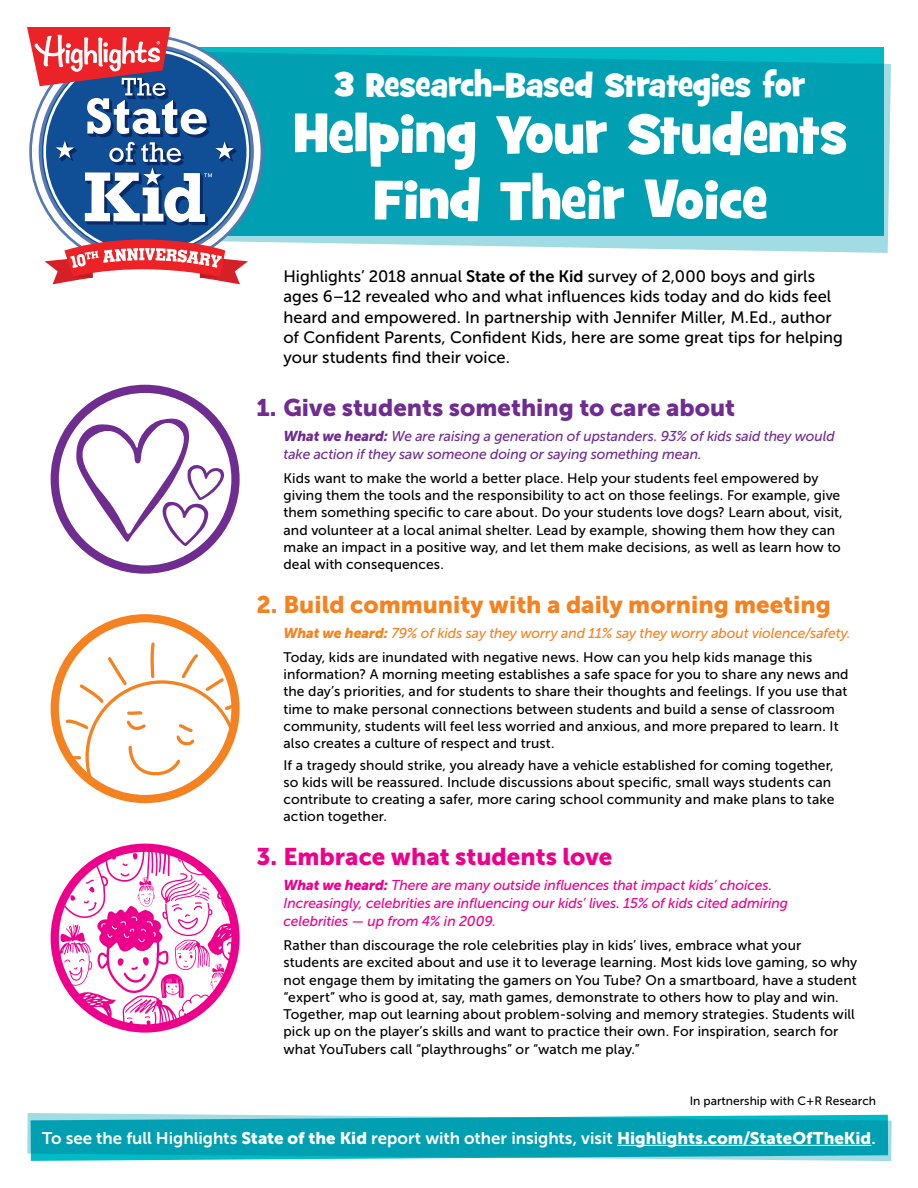
<style>
.page{position:relative;width:918px;height:1188px;background:#fff}
.page>*{position:absolute;margin:0;border:0;box-sizing:border-box;transform-origin:0 0}
.t1{font:55.5px/66px "Grilled Cheese BTN";color:#fff;text-align:center}
.t2{font:33px "Grilled Cheese BTN";color:#fff}
.t3{font:24px "Museo Sans 900";color:#f58220}
.t4{font:24px "Museo Sans 900";color:#6f2c91}
.t5{font:24px "Museo Sans 900";color:#ec008c}
.t6{font:16.8px "Museo Sans 700";color:#fff}
.t7{font:16.5px/20.2px "Museo Sans 500";color:#000}
.t8{font:italic 14.25px/18px "Museo Sans 500";letter-spacing:-.005em;color:#ec008c}
.t9{font:italic 14.25px/18px "Museo Sans 500";letter-spacing:-.005em;color:#6f2c91}
.t10{font:italic 14.25px "Museo Sans 500";letter-spacing:-.005em;color:#f58220}
.t11{font:13.8px/17.2px "Museo Sans 500";letter-spacing:.01em;color:#000}
.t12{font:12px "Museo Sans 500";color:#000}
.s1{font-family:"Museo Sans 700"}
.s2{font-family:"Museo Sans 900"}
</style>
<div class="page">
<svg style="left:55px;top:848px;width:181px;height:180px"></svg>
<div style="left:51px;top:844px;width:189px;height:189px;border:8px solid #ec008c;border-radius:50%"></div>
<svg style="left:55px;top:618px;width:181px;height:181px"></svg>
<svg style="left:57px;top:640px;width:179px;height:159px"></svg>
<div style="left:51px;top:614px;width:189px;height:189px;border:8px solid #f58220;border-radius:50%"></div>
<svg style="left:27px;top:1113px;width:865px;height:48px;background:#22adbd"></svg>
<svg style="left:248px;top:63px;width:643px;height:190px;fill:#a1dbe4"></svg>
<svg style="left:182px;top:47px;width:702px;height:189px;background:#02a1b2"></svg>
<svg style="left:55px;top:389px;width:181px;height:181px"></svg>
<svg style="left:74px;top:418px;width:151px;height:130px"></svg>
<div style="left:51px;top:385px;width:189px;height:189px;border:8px solid #6f2c91;border-radius:50%"></div>
<hr style="left:617px;top:1145px;width:254px;height:1px;background:#fff">
<svg style="left:27px;top:27px;width:221px;height:257px"></svg>
<h2 class="t2" style="left:335px;top:63px;width:472px">3 Research-Based Strategies for</h2>
<h1 class="t1" style="left:294px;top:103px;width:555px">Helping Your Students<br>Find Their Voice</h1>
<p class="t7" style="left:284px;top:266px;width:561px">Highlights’ 2018 annual <span class="s1">State of the Kid</span> survey of 2,000 boys and girls ages 6–12 revealed who and what influences kids today and do kids feel heard and empowered. In partnership with Jennifer Miller, M.Ed., author of Confident Parents, Confident Kids, here are some great tips for helping your students find their voice.</p>
<h3 class="t4" style="left:256px;top:394px;width:480px">1. Give students something to care about</h3>
<p class="t9" style="left:284px;top:427px;width:553px"><span class="s2">What we heard:</span> We are raising a generation of upstanders. 93% of kids said they would take action if they saw someone doing or saying something mean.</p>
<p class="t11" style="left:284px;top:470px;width:561px">Kids want to make the world a better place. Help your students feel empowered by giving them the tools and the responsibility to act on those feelings. For example, give them something specific to care about. Do your students love dogs? Learn about, visit, and volunteer at a local animal shelter. Lead by example, showing them how they can make an impact in a positive way, and let them make decisions, as well as learn how to deal with consequences.</p>
<h3 class="t3" style="left:256px;top:591px;width:576px">2. Build community with a daily morning meeting</h3>
<p class="t10" style="left:284px;top:625px;width:569px"><span class="s2">What we heard:</span> 79% of kids say they worry and 11% say they worry about violence/safety.</p>
<p class="t11" style="left:284px;top:649px;width:567px">Today, kids are inundated with negative news. How can you help kids manage this information? A morning meeting establishes a safe space for you to share any news and the day’s priorities, and for students to share their thoughts and feelings. If you use that time to make personal connections between students and build a sense of classroom community, students will feel less worried and anxious, and more prepared to learn. It also creates a culture of respect and trust.</p>
<p class="t11" style="left:284px;top:756px;width:552px">If a tragedy should strike, you already have a vehicle established for coming together, so kids will be reassured. Include discussions about specific, small ways students can contribute to creating a safer, more caring school community and make plans to take action together.</p>
<h3 class="t5" style="left:256px;top:843px;width:357px">3. Embrace what students love</h3>
<p class="t8" style="left:284px;top:876px;width:506px"><span class="s2">What we heard:</span> There are many outside influences that impact kids’ choices.<br>Increasingly, celebrities are influencing our kids’ lives. 15% of kids cited admiring celebrities — up from 4% in 2009.</p>
<p class="t11" style="left:284px;top:937px;width:575px">Rather than discourage the role celebrities play in kids’ lives, embrace what your students are excited about and use it to leverage learning. Most kids love gaming, so why not engage them by imitating the gamers on You Tube? On a smartboard, have a student “expert” who is good at, say, math games, demonstrate to others how to play and win.<br>Together, map out learning about problem-solving and memory strategies. Students will pick up on the player’s skills and want to practice their own. For inspiration, search for what YouTubers call “playthroughs” or “watch me play.”</p>
<p class="t12" style="left:690px;top:1094px;width:188px">In partnership with C+R Research</p>
<p class="t6" style="left:42px;top:1129px;width:835px">To see the full Highlights <span class="s2">State of the Kid</span> report with other insights, visit <span class="s2">Highlights.com/StateOfTheKid</span>.</p>
</div>
